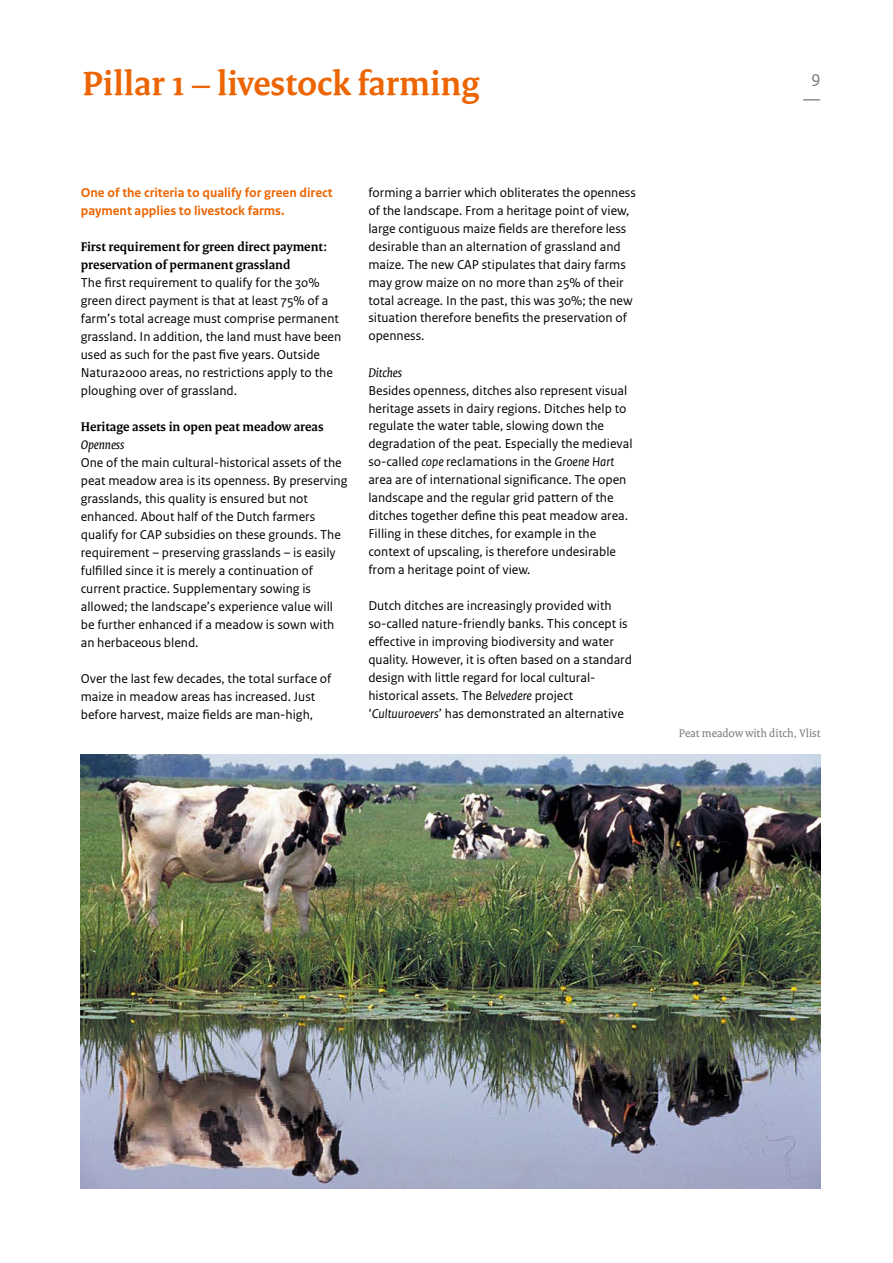
<style>
.page{position:relative;width:893px;height:1263px;background:#fff}
.page>*{position:absolute;margin:0;border:0;box-sizing:border-box;transform-origin:0 0}
._01_RCE_Titel{font:700 36px "Rijksoverheid Serif";color:#ec6502}
.t1{font:18px/22.5px "Rijksoverheid Sans Text Regular 2";color:#7b7b7a;text-align:center}
._10_RO_Broodtekst{font:13.5px/18px "Rijksoverheid Sans Text Regular 2";color:#000}
._07_RO_Tussenkop{font:700 13.5px/18px "Rijksoverheid Serif";color:#000}
.RCE_INLEIDING{font:13.5px/18px "Rijksoverheid Sans Text Bold 2";color:#ec6502}
._06_RO_Subalineakop{font:italic 13.5px "Rijksoverheid Serif";color:#000}
._13_RO_Fotobijschrif{font:12px "Rijksoverheid Serif";color:#7b7b7a}
.s1{font-family:"Rijksoverheid Sans Text";font-style:italic}
</style>
<div class="page">
<img style="left:81px;top:755px;width:739px;height:433px">
<p class="_01_RCE_Titel" style="left:82px;top:61px;width:398px">Pillar 1 – livestock farming</p>
<p class="RCE_INLEIDING" style="left:81px;top:183px;width:253px">One of the criteria to qualify for green direct payment applies to livestock farms.</p>
<p class="_07_RO_Tussenkop" style="left:81px;top:237px;width:248px">First requirement for green direct payment: preservation of permanent grassland</p>
<p class="_10_RO_Broodtekst" style="left:81px;top:273px;width:262px">The first requirement to qualify for the 30% green direct payment is that at least 75% of a farm’s total acreage must comprise permanent grassland. In addition, the land must have been used as such for the past five years. Outside Natura2000 areas, no restrictions apply to the ploughing over of grassland.</p>
<p class="_07_RO_Tussenkop" style="left:81px;top:417px;width:244px">Heritage assets in open peat meadow areas</p>
<p class="_06_RO_Subalineakop" style="left:81px;top:436px;width:45px">Openness</p>
<p class="_10_RO_Broodtekst" style="left:81px;top:453px;width:268px">One of the main cultural-historical assets of the peat meadow area is its openness. By preserving grasslands, this quality is ensured but not enhanced. About half of the Dutch farmers qualify for CAP subsidies on these grounds. The requirement – preserving grasslands – is easily fulfilled since it is merely a continuation of current practice. Supplementary sowing is allowed; the landscape’s experience value will be further enhanced if a meadow is sown with an herbaceous blend.</p>
<p class="_10_RO_Broodtekst" style="left:81px;top:669px;width:252px">Over the last few decades, the total surface of maize in meadow areas has increased. Just before harvest, maize fields are man-high,</p>
<p class="_10_RO_Broodtekst" style="left:368px;top:183px;width:269px">forming a barrier which obliterates the openness of the landscape. From a heritage point of view, large contiguous maize fields are therefore less desirable than an alternation of grassland and maize. The new CAP stipulates that dairy farms may grow maize on no more than 25% of their total acreage. In the past, this was 30%; the new situation therefore benefits the preservation of openness.</p>
<p class="_06_RO_Subalineakop" style="left:368px;top:364px;width:35px">Ditches</p>
<p class="_10_RO_Broodtekst" style="left:368px;top:381px;width:266px">Besides openness, ditches also represent visual heritage assets in dairy regions. Ditches help to regulate the water table, slowing down the degradation of the peat. Especially the medieval so-called <span class="s1">cope</span> reclamations in the <span class="s1">Groene Hart </span>area are of international significance. The open landscape and the regular grid pattern of the ditches together define this peat meadow area.<br>Filling in these ditches, for example in the context of upscaling, is therefore undesirable from a heritage point of view.</p>
<p class="_10_RO_Broodtekst" style="left:368px;top:597px;width:265px">Dutch ditches are increasingly provided with so-called nature-friendly banks. This concept is effective in improving biodiversity and water quality. However, it is often based on a standard design with little regard for local cultural&shy;historical assets. The <span class="s1">Belvedere</span> project ‘<span class="s1">Cultuuroevers</span>’ has demonstrated an alternative</p>
<h2 class="t1" style="left:803px;top:66px;width:19px">9 —</h2>
<p class="_13_RO_Fotobijschrif" style="left:679px;top:726px;width:143px">Peat meadow with ditch, Vlist</p>
</div>
